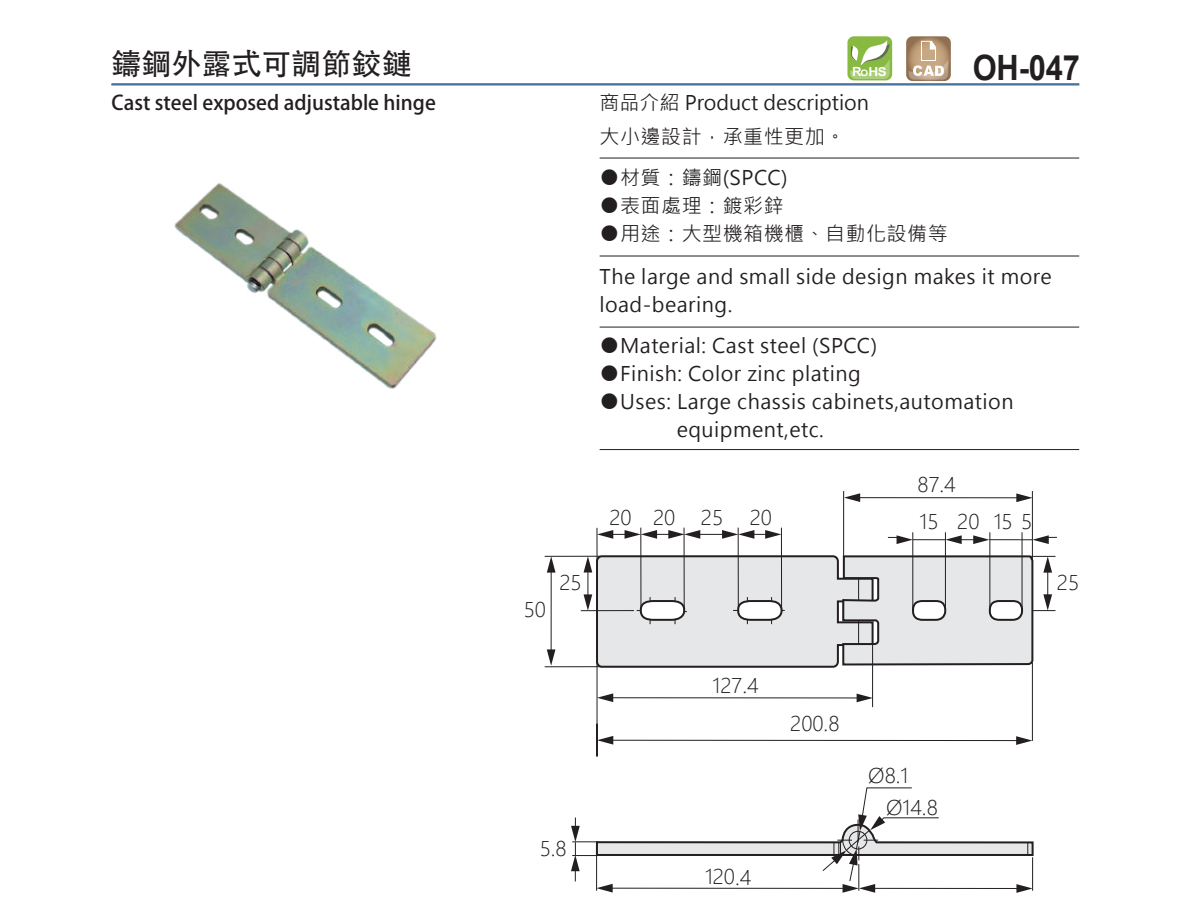
<style>
.page{position:relative;width:1191px;height:920px;background:#fff}
.page>*{position:absolute;margin:0;border:0;box-sizing:border-box;transform-origin:0 0}
.t1{font:700 34.8px "Arial";color:#231f20;scale:.88 1}
.t2{font:30px "Adobe Heiti Std";color:#231f20}
.t3{font:20px/28px "Microsoft Jheng Hei UI Regular";letter-spacing:.025em;color:#231f20}
.t4{font:20px "Microsoft Jheng Hei UI Light";color:#231f20}
.t5{font:20px/33.6px "Microsoft Jheng Hei UI Regular";color:#231f20}
.t6{font:700 20px "Adobe Fan Heiti Std";color:#231f20}
.t7{font:700 12.4px "Arial";color:#fff;scale:1.1 1}
.s1{font-size:12.6px}
.s2{font-size:8.8px}
</style>
<div class="page">
<svg style="left:906px;top:36px;width:45px;height:45px"></svg>
<svg style="left:908px;top:41px;width:40px;height:39px;background:#c5ac91"></svg>
<div style="left:847px;top:36px;width:45px;height:44px;background:#88ba42;border-radius:6px"></div>
<svg style="left:850px;top:40px;width:39px;height:39px"></svg>
<img style="left:174px;top:183px;width:263px;height:206px">
<hr style="left:599px;top:255px;width:480px;height:1px;background:#231f20">
<hr style="left:599px;top:449px;width:480px;height:1px;background:#231f20">
<hr style="left:599px;top:157px;width:480px;height:1px;background:#231f20">
<hr style="left:599px;top:326px;width:480px;height:1px;background:#231f20">
<hr style="left:640px;top:527px;width:1px;height:82px;background:#231f20">
<hr style="left:683px;top:527px;width:1px;height:82px;background:#231f20">
<hr style="left:737px;top:527px;width:2px;height:82px;background:#231f20">
<hr style="left:781px;top:527px;width:1px;height:83px;background:#231f20">
<hr style="left:596px;top:528px;width:1px;height:40px;background:#231f20">
<hr style="left:544px;top:555px;width:56px;height:1px;background:#231f20">
<hr style="left:544px;top:666px;width:58px;height:1px;background:#231f20">
<hr style="left:843px;top:491px;width:1px;height:65px;background:#231f20">
<hr style="left:1032px;top:491px;width:1px;height:71px;background:#231f20">
<svg style="left:597px;top:530px;width:184px;height:8px"></svg>
<hr style="left:857px;top:497px;width:162px;height:1px;background:#231f20">
<svg style="left:844px;top:493px;width:16px;height:9px"></svg>
<svg style="left:1016px;top:493px;width:16px;height:9px"></svg>
<hr style="left:912px;top:539px;width:33px;height:1px;background:#231f20">
<svg style="left:946px;top:535px;width:43px;height:9px"></svg>
<hr style="left:989px;top:539px;width:31px;height:1px;background:#231f20">
<hr style="left:550px;top:569px;width:1px;height:83px;background:#231f20">
<svg style="left:547px;top:556px;width:8px;height:16px"></svg>
<svg style="left:547px;top:649px;width:8px;height:16px"></svg>
<svg style="left:1020px;top:535px;width:37px;height:9px"></svg>
<svg style="left:571px;top:554px;width:484px;height:338px"></svg>
<svg style="left:888px;top:535px;width:24px;height:9px"></svg>
<hr style="left:872px;top:644px;width:1px;height:63px;background:#231f20">
<hr style="left:912px;top:532px;width:1px;height:78px;background:#231f20">
<hr style="left:945px;top:532px;width:1px;height:76px;background:#231f20">
<hr style="left:989px;top:532px;width:1px;height:76px;background:#231f20">
<hr style="left:1021px;top:532px;width:1px;height:78px;background:#231f20">
<h2 class="t2" style="left:112px;top:46px;width:302px">鑄鋼外露式可調節鉸鏈</h2>
<p class="t6" style="left:112px;top:91px;width:326px">Cast steel exposed adjustable hinge</p>
<p class="t7" style="left:852px;top:63px;width:33px"><span class="s1">R</span><span class="s2">O</span>HS</p>
<p class="t5" style="left:599px;top:86px;width:271px">商品介紹 Product description大小邊設計，承重性更加。</p>
<p class="t3" style="left:599px;top:164px;width:189px">●材質：鑄鋼(SPCC)</p>
<p class="t3" style="left:599px;top:192px;width:185px">●表面處理：鍍彩鋅</p>
<p class="t3" style="left:599px;top:220px;width:349px">●用途：大型機箱機櫃、自動化設備等</p>
<h1 class="t1" style="left:972px;top:44px;width:123px">OH-047</h1>
<p class="t3" style="left:599px;top:262px;width:453px">The large and small side design makes it more load-bearing.</p>
<p class="t3" style="left:599px;top:331px;width:279px">●Material: Cast steel (SPCC)</p>
<p class="t3" style="left:599px;top:359px;width:263px">●Finish: Color zinc plating</p>
<p class="t3" style="left:676px;top:387px;width:338px;text-indent:-77px">●Uses: Large chassis cabinets,automation equipment,etc.</p>
<p class="t4" style="left:917px;top:472px;width:40px">87.4</p>
<p class="t4" style="left:609px;top:505px;width:67px">20 20</p>
<p class="t4" style="left:750px;top:505px;width:24px">20</p>
<p class="t4" style="left:919px;top:509px;width:114px">15 20 15 5</p>
<p class="t4" style="left:701px;top:505px;width:24px">25</p>
<p class="t4" style="left:524px;top:597px;width:24px">50</p>
<p class="t4" style="left:559px;top:569px;width:24px">25</p>
<p class="t4" style="left:1057px;top:569px;width:24px">25</p>
<p class="t4" style="left:712px;top:672px;width:48px">127.4</p>
<p class="t4" style="left:790px;top:711px;width:51px">200.8</p>
<p class="t4" style="left:868px;top:763px;width:42px">Ø8.1</p>
<p class="t4" style="left:886px;top:794px;width:53px">Ø14.8</p>
<p class="t4" style="left:539px;top:836px;width:29px">5.8</p>
<p class="t4" style="left:705px;top:864px;width:48px">120.4</p>
</div>
